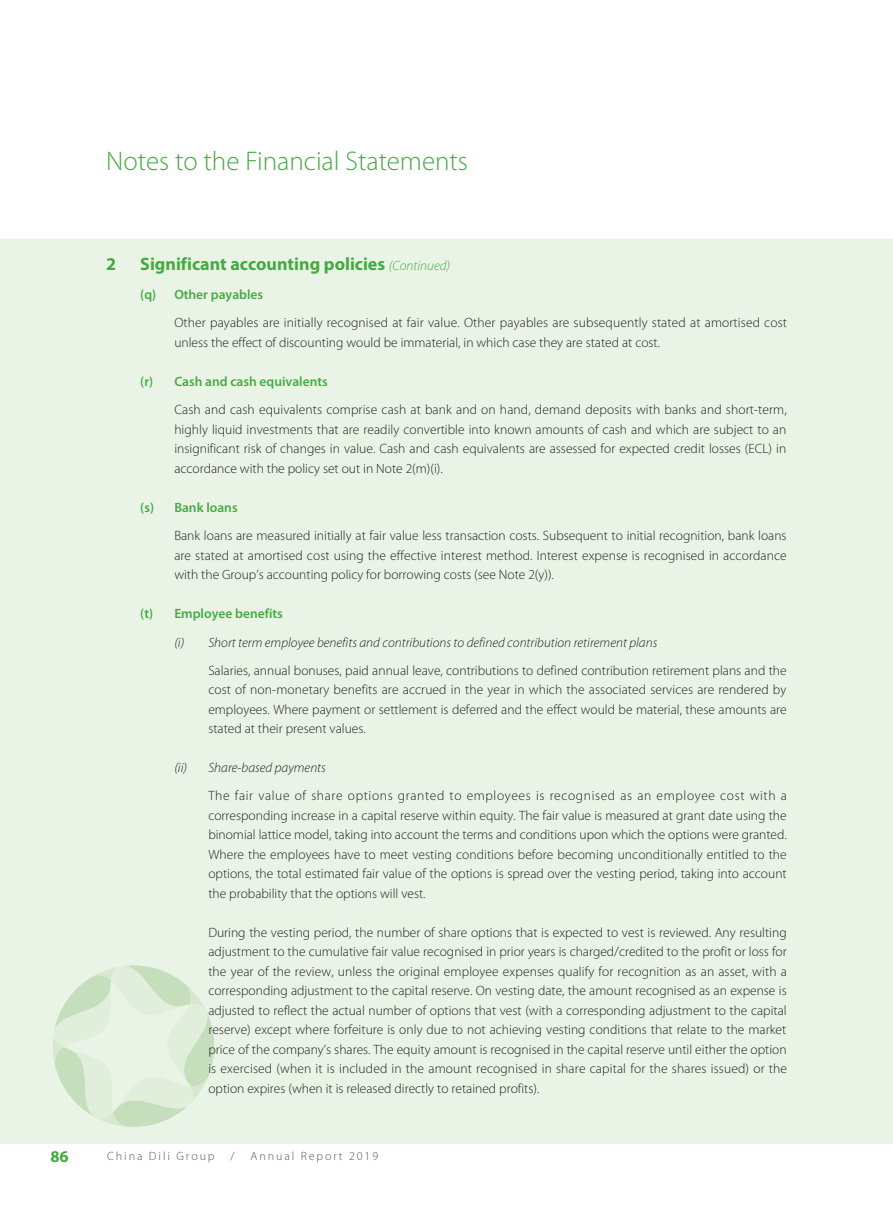
<style>
.page{position:relative;width:893px;height:1212px;background:#fff}
.page>*{position:absolute;margin:0;border:0;box-sizing:border-box;transform-origin:0 0}
.t1{font:300 27px "Myriad Pro";color:#46aa42}
.t2{font:700 18px "Myriad Pro";color:#46aa42}
.t3{font:700 16.5px "Myriad Pro";color:#46aa42}
.t4{font:300 13.5px/19.5px "Myriad Pro";color:#231f20;text-align:justify}
.t5{font:italic 300 13.5px "Myriad Pro";color:#231f20}
.t6{font:600 13.5px "Myriad Pro";color:#46aa42}
.t7{font:300 12px "Myriad Pro";letter-spacing:.16em;color:#57585a}
.s1{font-weight:300;font-style:italic;font-size:13.5px}
</style>
<div class="page">
<div style="left:0;top:239px;width:893px;height:905px;background:#eaf4e6"></div>
<svg style="left:53px;top:965px;width:162px;height:162px"></svg>
<h1 class="t1" style="left:106px;top:145px;width:363px">Notes to the Financial Statements</h1>
<h2 class="t2" style="left:106px;top:252px;width:11px">2</h2>
<h2 class="t2" style="left:140px;top:252px;width:311px">Significant accounting policies <span class="s1">(Continued)</span></h2>
<p class="t6" style="left:140px;top:286px;width:124px">(q) Other payables</p>
<p class="t4" style="left:174px;top:313px;width:614px">Other payables are initially recognised at fair value. Other payables are subsequently stated at amortised cost unless the effect of discounting would be immaterial, in which case they are stated at cost.</p>
<p class="t6" style="left:140px;top:373px;width:189px">(r) Cash and cash equivalents</p>
<p class="t4" style="left:174px;top:400px;width:614px">Cash and cash equivalents comprise cash at bank and on hand, demand deposits with banks and short-term, highly liquid investments that are readily convertible into known amounts of cash and which are subject to an insignificant risk of changes in value. Cash and cash equivalents are assessed for expected credit losses (ECL) in accordance with the policy set out in Note 2(m)(i).</p>
<p class="t6" style="left:140px;top:499px;width:99px">(s) Bank loans</p>
<p class="t4" style="left:174px;top:526px;width:614px">Bank loans are measured initially at fair value less transaction costs. Subsequent to initial recognition, bank loans are stated at amortised cost using the effective interest method. Interest expense is recognised in accordance with the Group’s accounting policy for borrowing costs (see Note 2(y)).</p>
<p class="t6" style="left:140px;top:605px;width:144px">(t) Employee benefits</p>
<p class="t5" style="left:174px;top:634px;width:484px">(i) Short term employee benefits and contributions to defined contribution retirement plans</p>
<p class="t4" style="left:208px;top:660px;width:580px">Salaries, annual bonuses, paid annual leave, contributions to defined contribution retirement plans and the cost of non-monetary benefits are accrued in the year in which the associated services are rendered by employees. Where payment or settlement is deferred and the effect would be material, these amounts are stated at their present values.</p>
<p class="t5" style="left:174px;top:760px;width:153px">(ii) Share-based payments</p>
<p class="t4" style="left:208px;top:786px;width:580px">The fair value of share options granted to employees is recognised as an employee cost with a corresponding increase in a capital reserve within equity. The fair value is measured at grant date using the binomial lattice model, taking into account the terms and conditions upon which the options were granted.<br>Where the employees have to meet vesting conditions before becoming unconditionally entitled to the options, the total estimated fair value of the options is spread over the vesting period, taking into account the probability that the options will vest.</p>
<p class="t4" style="left:208px;top:922px;width:580px">During the vesting period, the number of share options that is expected to vest is reviewed. Any resulting adjustment to the cumulative fair value recognised in prior years is charged/credited to the profit or loss for the year of the review, unless the original employee expenses qualify for recognition as an asset, with a corresponding adjustment to the capital reserve. On vesting date, the amount recognised as an expense is adjusted to reflect the actual number of options that vest (with a corresponding adjustment to the capital reserve) except where forfeiture is only due to not achieving vesting conditions that relate to the market price of the company’s shares. The equity amount is recognised in the capital reserve until either the option is exercised (when it is included in the amount recognised in share capital for the shares issued) or the option expires (when it is released directly to retained profits).</p>
<p class="t3" style="left:50px;top:1145px;width:20px">86</p>
<p class="t7" style="left:107px;top:1149px;width:109px">China Dili Group</p>
<p class="t7" style="left:230px;top:1149px;width:6px">/</p>
<p class="t7" style="left:250px;top:1149px;width:129px">Annual Report 2019</p>
</div>
